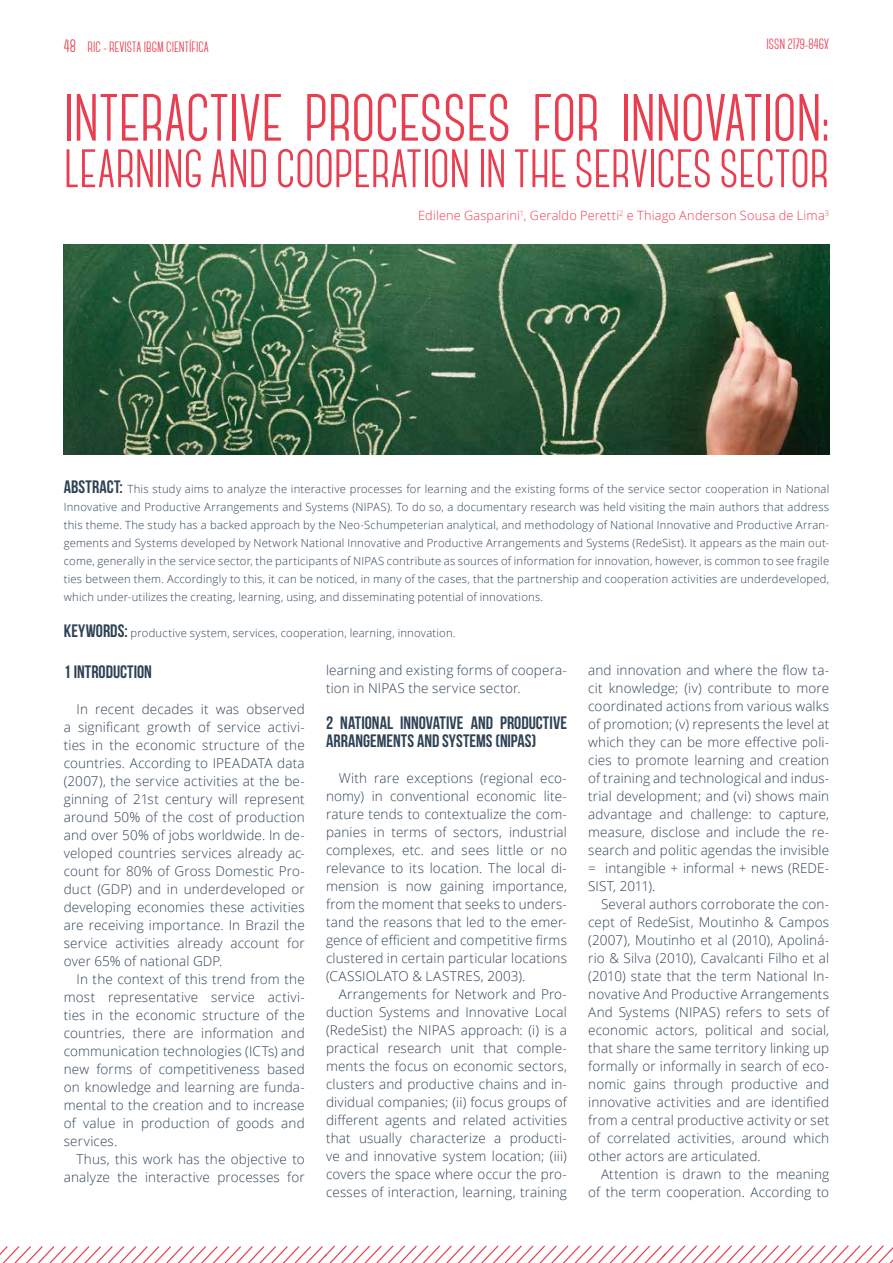
<style>
.page{position:relative;width:893px;height:1263px;background:#fff}
.page>*{position:absolute;margin:0;border:0;box-sizing:border-box;transform-origin:0 0}
.t1{font:700 66.6px "Canter";letter-spacing:-.01em;color:#e93d50}
.t2{font:700 54px "Canter";letter-spacing:-.01em;color:#e93d50}
.t3{font:18px/18px "Bebas Neue";color:#2e4255}
.t4{font:700 15px "Canter";color:#e93d50}
.t5{font:300 13.5px/18px "Open Sans";letter-spacing:.01em;color:#2e4255;text-align:justify}
.t6{font:300 12.75px "Open Sans";letter-spacing:.015em;color:#e93d50}
.t7{font:300 11.25px/18px "Open Sans";letter-spacing:.02em;color:#2e4255;text-align:justify}
.s1{font-size:18px}
.s2{font-family:"Bebas Neue";font-weight:400;font-size:18px}
</style>
<div class="page">
<svg style="left:0;top:1245px;width:893px;height:18px"></svg>
<img style="left:64px;top:245px;width:765px;height:210px">
<p class="t4" style="left:64px;top:39px;width:147px"><span class="s1">48</span> RIC - REVISTA IBGM CIENTÍFICA</p>
<p class="t4" style="left:766px;top:37px;width:64px">ISSN 2179-846X</p>
<h1 class="t1" style="left:64px;top:85px;width:767px">INTERACTIVE PROCESSES FOR INNOVATION:</h1>
<h2 class="t2" style="left:64px;top:142px;width:767px">LEARNING AND COOPERATION IN THE SERVICES SECTOR</h2>
<p class="t6" style="left:418px;top:207px;width:412px">Edilene Gasparini<sup>1</sup>, Geraldo Peretti<sup>2</sup> e Thiago Anderson Sousa de Lima<sup>3</sup></p>
<p class="t7" style="left:64px;top:479px;width:767px"><span class="s2">ABSTRACT:</span> This study aims to analyze the interactive processes for learning and the existing forms of the service sector cooperation in National Innovative and Productive Arrangements and Systems (NIPAS). To do so, a documentary research was held visiting the main authors that address this theme. The study has a backed approach by the Neo-Schumpeterian analytical, and methodology of National Innovative and Productive Arran&shy;gements and Systems developed by Network National Innovative and Productive Arrangements and Systems (RedeSist). It appears as the main out&shy;come, generally in the service sector, the participants of NIPAS contribute as sources of information for innovation, however, is common to see fragile ties between them. Accordingly to this, it can be noticed, in many of the cases, that the partnership and cooperation activities are underdeveloped, which under-utilizes the creating, learning, using, and disseminating potential of innovations.</p>
<p class="t7" style="left:64px;top:623px;width:393px"><span class="s2">KEYWORDS:</span> productive system, services, cooperation, learning, innovation.</p>
<p class="t5" style="left:326px;top:661px;width:242px">learning and existing forms of coopera&shy;tion in NIPAS the service sector.</p>
<h3 class="t3" style="left:326px;top:714px;width:242px">2 NATIONAL INNOVATIVE AND PRODUCTIVE<br>ARRANGEMENTS AND SYSTEMS (NIPAS)</h3>
<p class="t5" style="left:326px;top:769px;width:242px;text-indent:13px">With rare exceptions (regional eco&shy;nomy) in conventional economic lite&shy;rature tends to contextualize the com&shy;panies in terms of sectors, industrial complexes, etc. and sees little or no relevance to its location. The local di&shy;mension is now gaining importance, from the moment that seeks to unders&shy;tand the reasons that led to the emer&shy;gence of efficient and competitive firms clustered in certain particular locations (CASSIOLATO &amp; LASTRES, 2003).</p>
<p class="t5" style="left:326px;top:985px;width:242px;text-indent:13px">Arrangements for Network and Pro&shy;duction Systems and Innovative Local (RedeSist) the NIPAS approach: (i) is a practical research unit that comple&shy;ments the focus on economic sectors, clusters and productive chains and in&shy;dividual companies; (ii) focus groups of different agents and related activities that usually characterize a producti&shy;ve and innovative system location; (iii) covers the space where occur the pro&shy;cesses of interaction, learning, training</p>
<p class="t5" style="left:588px;top:661px;width:242px">and innovation and where the flow ta&shy;cit knowledge; (iv) contribute to more coordinated actions from various walks of promotion; (v) represents the level at which they can be more effective poli&shy;cies to promote learning and creation of training and technological and indus&shy;trial development; and (vi) shows main advantage and challenge: to capture, measure, disclose and include the re&shy;search and politic agendas the invisible = intangible + informal + news (REDE-SIST, 2011).</p>
<p class="t5" style="left:588px;top:895px;width:242px;text-indent:13px">Several authors corroborate the con&shy;cept of RedeSist, Moutinho &amp; Campos (2007), Moutinho et al (2010), Apoliná&shy;rio &amp; Silva (2010), Cavalcanti Filho et al (2010) state that the term National In&shy;novative And Productive Arrangements And Systems (NIPAS) refers to sets of economic actors, political and social, that share the same territory linking up formally or informally in search of eco&shy;nomic gains through productive and innovative activities and are identified from a central productive activity or set of correlated activities, around which other actors are articulated.</p>
<p class="t5" style="left:588px;top:1165px;width:242px;text-align:right">Attention is drawn to the meaning of the term cooperation. According to</p>
<h3 class="t3" style="left:64px;top:663px;width:90px">1 INTRODUCTION</h3>
<p class="t5" style="left:64px;top:700px;width:242px;text-indent:13px">In recent decades it was observed a significant growth of service activi&shy;ties in the economic structure of the countries. According to IPEADATA data (2007), the service activities at the be&shy;ginning of 21st century will represent around 50% of the cost of production and over 50% of jobs worldwide. In de&shy;veloped countries services already ac&shy;count for 80% of Gross Domestic Pro&shy;duct (GDP) and in underdeveloped or developing economies these activities are receiving importance. In Brazil the service activities already account for over 65% of national GDP.</p>
<p class="t5" style="left:64px;top:970px;width:242px;text-indent:13px">In the context of this trend from the most representative service activi&shy;ties in the economic structure of the countries, there are information and communication technologies (ICTs) and new forms of competitiveness based on knowledge and learning are funda&shy;mental to the creation and to increase of value in production of goods and services.</p>
<p class="t5" style="left:64px;top:1150px;width:242px;text-align:right">Thus, this work has the objective to analyze the interactive processes for</p>
</div>
